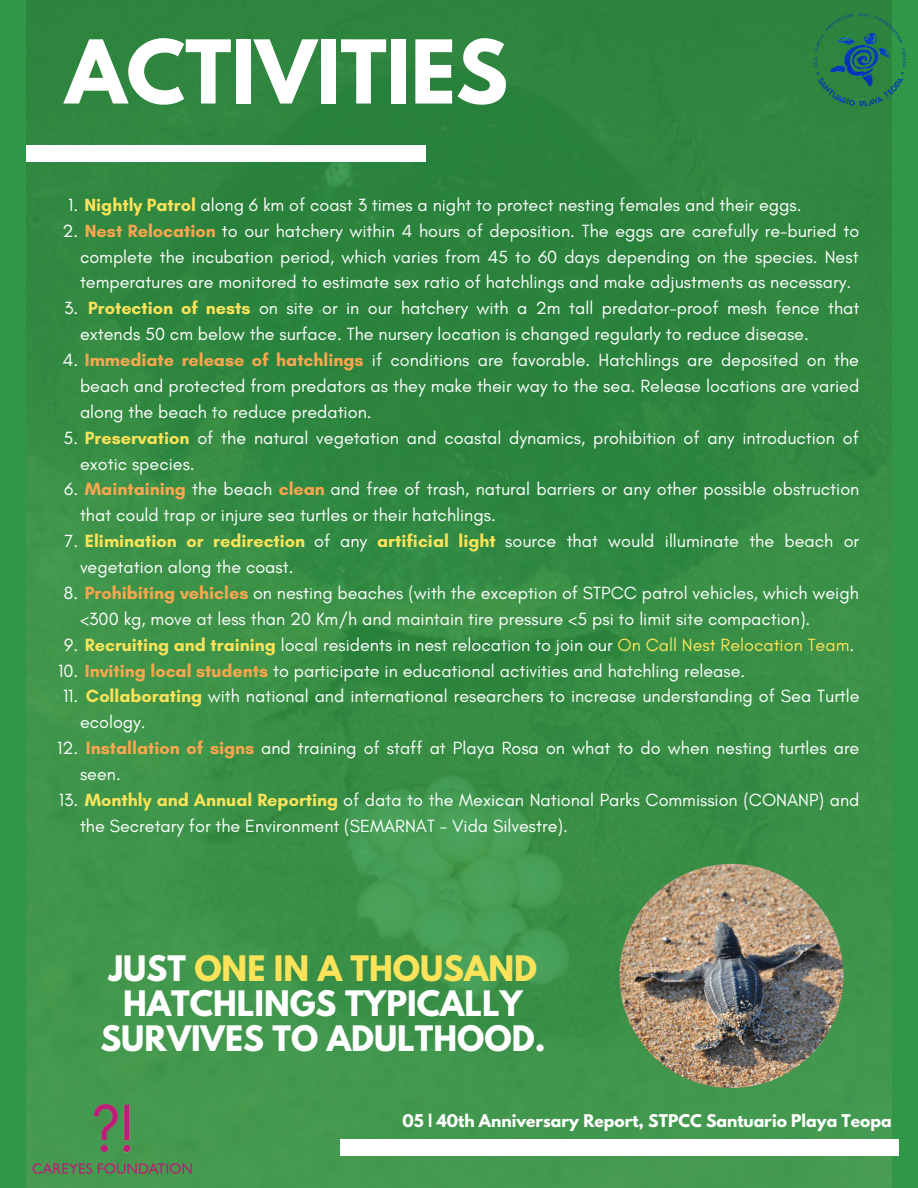
<style>
.page{position:relative;width:918px;height:1188px;background:#2f9746}
.page>*{position:absolute;margin:0;border:0;box-sizing:border-box;transform-origin:0 0}
.t1{font:700 77.85px "League Spartan";color:#fff}
.t2{font:700 31.2px/34.8px "League Spartan";color:#fff;text-align:center}
.t3{font:18px/25.8px "Glacial Indifference";color:#fff}
.t4{font:700 15.6px "League Spartan";color:#fff}
.s1{font-weight:700;color:#fde359}
.s2{font-weight:700;color:#ffa64f}
.s3{color:#fde359}
</style>
<div class="page">
<img style="left:26px;top:0;width:865px;height:1188px">
<div style="left:26px;top:145px;width:400px;height:17px;background:#fff"></div>
<div style="left:340px;top:1139px;width:559px;height:17px;background:#fff"></div>
<img style="left:801px;top:0;width:105px;height:117px">
<img style="left:26px;top:1088px;width:181px;height:100px">
<img style="left:619px;top:864px;width:225px;height:224px;border-radius:50%">
<p class="t1" style="left:65px;top:33px;width:444px">ACTIVITIES</p>
<p class="t3" style="left:68px;top:192px;width:735px">1. <span class="s1">Nightly Patrol</span> along 6 km of coast 3 times a night to protect nesting females and their eggs.</p>
<p class="t3" style="left:80px;top:217px;width:781px;text-align:justify;text-indent:-18px">2. <span class="s2">Nest Relocation</span> to our hatchery within 4 hours of deposition. The eggs are carefully re-buried to complete the incubation period, which varies from 45 to 60 days depending on the species. Nest temperatures are monitored to estimate sex ratio of hatchlings and make adjustments as necessary.</p>
<p class="t3" style="left:80px;top:295px;width:781px;text-indent:8px"><span class="s1">Protection of nests</span> on site or in our hatchery with a 2m tall predator-proof mesh fence that extends 50 cm below the surface. The nursery location is changed regularly to reduce disease.</p>
<p class="t3" style="left:80px;top:347px;width:781px;text-align:justify;text-indent:-17px">4. <span class="s2">Immediate release of hatchlings</span> if conditions are favorable. Hatchlings are deposited on the beach and protected from predators as they make their way to the sea. Release locations are varied along the beach to reduce predation.</p>
<p class="t3" style="left:80px;top:424px;width:780px;text-indent:-16px">5. <span class="s1">Preservation</span> of the natural vegetation and coastal dynamics, prohibition of any introduction of exotic species.</p>
<p class="t3" style="left:80px;top:476px;width:781px;text-indent:-16px">6. <span class="s2">Maintaining</span> the beach <span class="s2">clean</span> and free of trash, natural barriers or any other possible obstruction that could trap or injure sea turtles or their hatchlings.</p>
<p class="t3" style="left:80px;top:528px;width:781px;text-indent:-15px">7. <span class="s1">Elimination or redirection</span> of any <span class="s1">artificial light</span> source that would illuminate the beach or vegetation along the coast.</p>
<p class="t3" style="left:80px;top:580px;width:780px;text-indent:-16px">8. <span class="s2">Prohibiting vehicles</span> on nesting beaches (with the exception of STPCC patrol vehicles, which weigh &lt;300 kg, move at less than 20 Km/h and maintain tire pressure &lt;5 psi to limit site compaction).</p>
<p class="t3" style="left:64px;top:631px;width:792px">9. <span class="s1">Recruiting and training</span> local residents in nest relocation to join our <span class="s3">On Call Nest Relocation Team</span>.</p>
<p class="t3" style="left:58px;top:657px;width:689px">10. <span class="s2">Inviting local students</span> to participate in educational activities and hatchling release.</p>
<p class="t3" style="left:80px;top:683px;width:781px;text-indent:-17px">11. <span class="s1">Collaborating</span> with national and international researchers to increase understanding of Sea Turtle ecology.</p>
<p class="t3" style="left:80px;top:735px;width:781px;text-indent:-23px">12. <span class="s2">Installation of signs</span> and training of staff at Playa Rosa on what to do when nesting turtles are seen.</p>
<p class="t3" style="left:80px;top:787px;width:781px;text-indent:-21px">13. <span class="s1">Monthly and Annual Reporting</span> of data to the Mexican National Parks Commission (CONANP) and the Secretary for the Environment (SEMARNAT - Vida Silvestre).</p>
<p class="t3" style="left:64px;top:295px;width:16px">3.</p>
<p class="t2" style="left:100px;top:955px;width:447px">JUST <span class="s3">ONE IN A THOUSAND<br></span>HATCHLINGS TYPICALLY<br>SURVIVES TO ADULTHOOD.</p>
<p class="t4" style="left:403px;top:1113px;width:491px">05 | 40th Anniversary Report, STPCC Santuario Playa Teopa</p>
</div>
